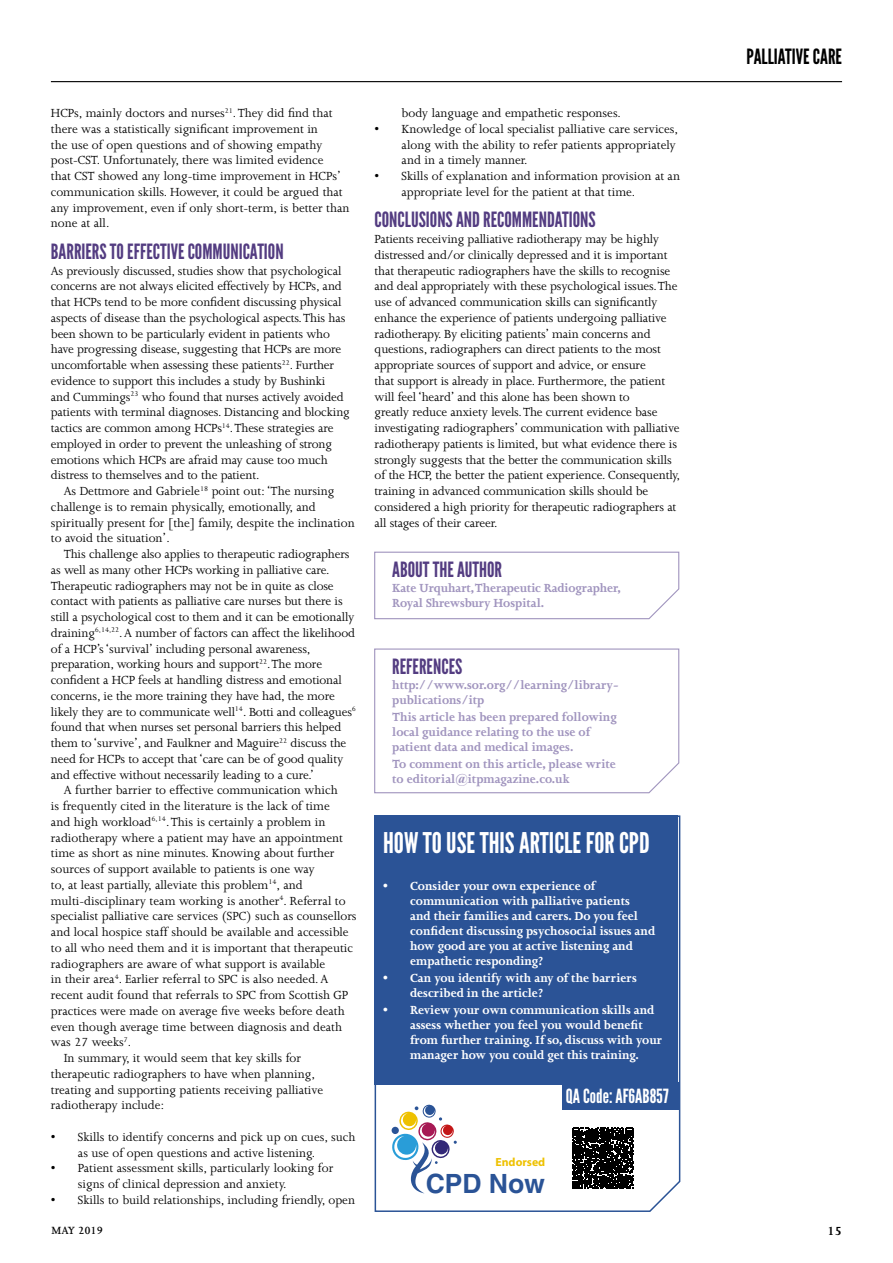
<style>
.page{position:relative;width:893px;height:1263px;background:#fff}
.page>*{position:absolute;margin:0;border:0;box-sizing:border-box;transform-origin:0 0}
.t1{font:28.5px "League Gothic";color:#fff}
.t2{font:700 26.55px "Helvetica World";color:#2a5396}
.t3{font:21px "League Gothic";color:#533c81}
.t4{font:21px "League Gothic";color:#000}
.t5{font:19.5px "League Gothic";color:#fff}
.t6{font:13.5px/15.8px "Joanna";letter-spacing:-.01em;color:#000}
.t7{font:700 13.5px/15px "Joanna";color:#fff}
.t8{font:700 13.5px/15px "Joanna";color:#a094be}
.t9{font:700 13.5px "Joanna";color:#000}
.t10{font:600 12px "Joanna";color:#000}
.t11{font:700 11.85px "Myriad Pro";color:#eec100}
</style>
<div class="page">
<hr style="left:51px;top:81px;width:791px;height:1px;background:#000">
<svg style="left:374px;top:815px;width:307px;height:397px"></svg>
<div style="left:375px;top:815px;width:303px;height:270px;background:#2b5396"></div>
<div style="left:562px;top:1082px;width:117px;height:28px;background:#2b5396"></div>
<svg style="left:572px;top:1128px;width:61px;height:61px;background:#1f1f1f"></svg>
<svg style="left:392px;top:1105px;width:65px;height:88px"></svg>
<svg style="left:374px;top:551px;width:306px;height:69px"></svg>
<svg style="left:374px;top:648px;width:306px;height:146px"></svg>
<p class="t6" style="left:51px;top:105px;width:300px">HCPs, mainly doctors and nurses<sup>21</sup>. They did find that there was a statistically significant improvement in<br>the use of open questions and of showing empathy post-CST. Unfortunately, there was limited evidence<br>that CST showed any long-time improvement in HCPs’ communication skills. However, it could be argued that any improvement, even if only short-term, is better than none at all.</p>
<h3 class="t3" style="left:51px;top:239px;width:234px">BARRIERS TO EFFECTIVE COMMUNICATION</h3>
<p class="t6" style="left:51px;top:263px;width:300px">As previously discussed, studies show that psychological concerns are not always elicited effectively by HCPs, and that HCPs tend to be more confident discussing physical aspects of disease than the psychological aspects. This has been shown to be particularly evident in patients who have progressing disease, suggesting that HCPs are more uncomfortable when assessing these patients<sup>22</sup>. Further evidence to support this includes a study by Bushinki<br>and Cummings<sup>23</sup> who found that nurses actively avoided patients with terminal diagnoses. Distancing and blocking tactics are common among HCPs<sup>14</sup>. These strategies are employed in order to prevent the unleashing of strong emotions which HCPs are afraid may cause too much distress to themselves and to the patient.</p>
<p class="t6" style="left:51px;top:483px;width:305px;text-indent:13px">As Dettmore and Gabriele<sup>18</sup> point out: ‘The nursing challenge is to remain physically, emotionally, and spiritually present for [the] family, despite the inclination to avoid the situation’.</p>
<p class="t6" style="left:51px;top:546px;width:307px;text-indent:13px">This challenge also applies to therapeutic radiographers as well as many other HCPs working in palliative care.<br>Therapeutic radiographers may not be in quite as close contact with patients as palliative care nurses but there is still a psychological cost to them and it can be emotionally draining<sup>6,14,22</sup>. A number of factors can affect the likelihood of a HCP’s ‘survival’ including personal awareness, preparation, working hours and support<sup>22</sup>. The more confident a HCP feels at handling distress and emotional concerns, ie the more training they have had, the more likely they are to communicate well<sup>14</sup>. Botti and colleagues<sup>6 </sup>found that when nurses set personal barriers this helped them to ‘survive’, and Faulkner and Maguire<sup>22</sup> discuss the need for HCPs to accept that ‘care can be of good quality and effective without necessarily leading to a cure.’</p>
<p class="t6" style="left:64px;top:782px;width:276px">A further barrier to effective communication which</p>
<p class="t6" style="left:51px;top:798px;width:280px">is frequently cited in the literature is the lack of time</p>
<p class="t6" style="left:51px;top:814px;width:276px">and high workload<sup>6,14</sup>. This is certainly a problem in</p>
<p class="t6" style="left:51px;top:830px;width:293px">radiotherapy where a patient may have an appointment</p>
<p class="t6" style="left:51px;top:845px;width:285px">time as short as nine minutes. Knowing about further</p>
<p class="t6" style="left:51px;top:861px;width:265px">sources of support available to patients is one way</p>
<p class="t6" style="left:51px;top:877px;width:253px">to, at least partially, alleviate this problem<sup>14</sup>, and</p>
<p class="t6" style="left:51px;top:893px;width:296px">multi-disciplinary team working is another<sup>4</sup>. Referral to</p>
<p class="t6" style="left:51px;top:908px;width:307px">specialist palliative care services (SPC) such as counsellors</p>
<p class="t6" style="left:51px;top:924px;width:299px">and local hospice staff should be available and accessible</p>
<p class="t6" style="left:51px;top:940px;width:304px">to all who need them and it is important that therapeutic</p>
<p class="t6" style="left:51px;top:956px;width:276px">radiographers are aware of what support is available</p>
<p class="t6" style="left:51px;top:971px;width:279px">in their area<sup>4</sup>. Earlier referral to SPC is also needed. A</p>
<p class="t6" style="left:51px;top:987px;width:299px">recent audit found that referrals to SPC from Scottish GP</p>
<p class="t6" style="left:51px;top:1003px;width:295px">practices were made on average five weeks before death</p>
<p class="t6" style="left:51px;top:1019px;width:293px">even though average time between diagnosis and death</p>
<p class="t6" style="left:51px;top:1034px;width:82px">was 27 weeks<sup>7</sup>.</p>
<p class="t6" style="left:64px;top:1050px;width:239px">In summary, it would seem that key skills for</p>
<p class="t6" style="left:51px;top:1066px;width:266px">therapeutic radiographers to have when planning,</p>
<p class="t6" style="left:51px;top:1082px;width:274px">treating and supporting patients receiving palliative</p>
<p class="t6" style="left:51px;top:1097px;width:115px">radiotherapy include:</p>
<p class="t6" style="left:78px;top:1129px;width:279px;text-indent:-27px">• Skills to identify concerns and pick up on cues, such as use of open questions and active listening.</p>
<p class="t6" style="left:78px;top:1160px;width:257px;text-indent:-27px">• Patient assessment skills, particularly looking for signs of clinical depression and anxiety.</p>
<p class="t6" style="left:51px;top:1192px;width:306px">• Skills to build relationships, including friendly, open</p>
<p class="t6" style="left:402px;top:105px;width:221px">body language and empathetic responses.</p>
<p class="t6" style="left:402px;top:121px;width:278px;text-indent:-27px">• Knowledge of local specialist palliative care services, along with the ability to refer patients appropriately and in a timely manner.</p>
<p class="t6" style="left:402px;top:168px;width:280px;text-indent:-27px">• Skills of explanation and information provision at an appropriate level for the patient at that time.</p>
<h3 class="t3" style="left:375px;top:207px;width:223px">CONCLUSIONS AND RECOMMENDATIONS</h3>
<p class="t6" style="left:375px;top:231px;width:307px">Patients receiving palliative radiotherapy may be highly distressed and/or clinically depressed and it is important that therapeutic radiographers have the skills to recognise and deal appropriately with these psychological issues. The use of advanced communication skills can significantly enhance the experience of patients undergoing palliative radiotherapy. By eliciting patients’ main concerns and questions, radiographers can direct patients to the most appropriate sources of support and advice, or ensure<br>that support is already in place. Furthermore, the patient will feel ‘heard’ and this alone has been shown to<br>greatly reduce anxiety levels. The current evidence base investigating radiographers’ communication with palliative radiotherapy patients is limited, but what evidence there is strongly suggests that the better the communication skills of the HCP, the better the patient experience. Consequently, training in advanced communication skills should be considered a high priority for therapeutic radiographers at all stages of their career.</p>
<h3 class="t3" style="left:392px;top:557px;width:111px">ABOUT THE AUTHOR</h3>
<p class="t8" style="left:392px;top:580px;width:230px">Kate Urquhart, Therapeutic Radiographer,<br>Royal Shrewsbury Hospital.</p>
<h3 class="t3" style="left:392px;top:653px;width:72px">REFERENCES</h3>
<p class="t8" style="left:392px;top:677px;width:228px">http://www.sor.org//learning/library&shy;publications/itp</p>
<p class="t8" style="left:392px;top:709px;width:226px">This article has been prepared following local guidance relating to the use of patient data and medical images.</p>
<p class="t8" style="left:392px;top:756px;width:225px">To comment on this article, please write to editorial@itpmagazine.co.uk</p>
<h1 class="t1" style="left:383px;top:826px;width:268px">HOW TO USE THIS ARTICLE FOR CPD</h1>
<p class="t7" style="left:410px;top:878px;width:247px;text-indent:-27px">• Consider your own experience of communication with palliative patients<br>and their families and carers. Do you feel confident discussing psychosocial issues and how good are you at active listening and empathetic responding?</p>
<p class="t7" style="left:410px;top:970px;width:228px;text-indent:-27px">• Can you identify with any of the barriers described in the article?</p>
<p class="t7" style="left:410px;top:1002px;width:254px;text-indent:-27px">• Review your own communication skills and assess whether you feel you would benefit from further training. If so, discuss with your manager how you could get this training.</p>
<p class="t11" style="left:495px;top:1154px;width:51px">Endorsed</p>
<h2 class="t2" style="left:426px;top:1169px;width:121px">CPD Now</h2>
<h3 class="t5" style="left:566px;top:1085px;width:104px">QA Code: AF6AB857</h3>
<h3 class="t4" style="left:746px;top:44px;width:97px">PALLIATIVE CARE</h3>
<p class="t10" style="left:52px;top:1223px;width:53px">MAY 2019</p>
<p class="t9" style="left:828px;top:1223px;width:16px">15</p>
</div>
